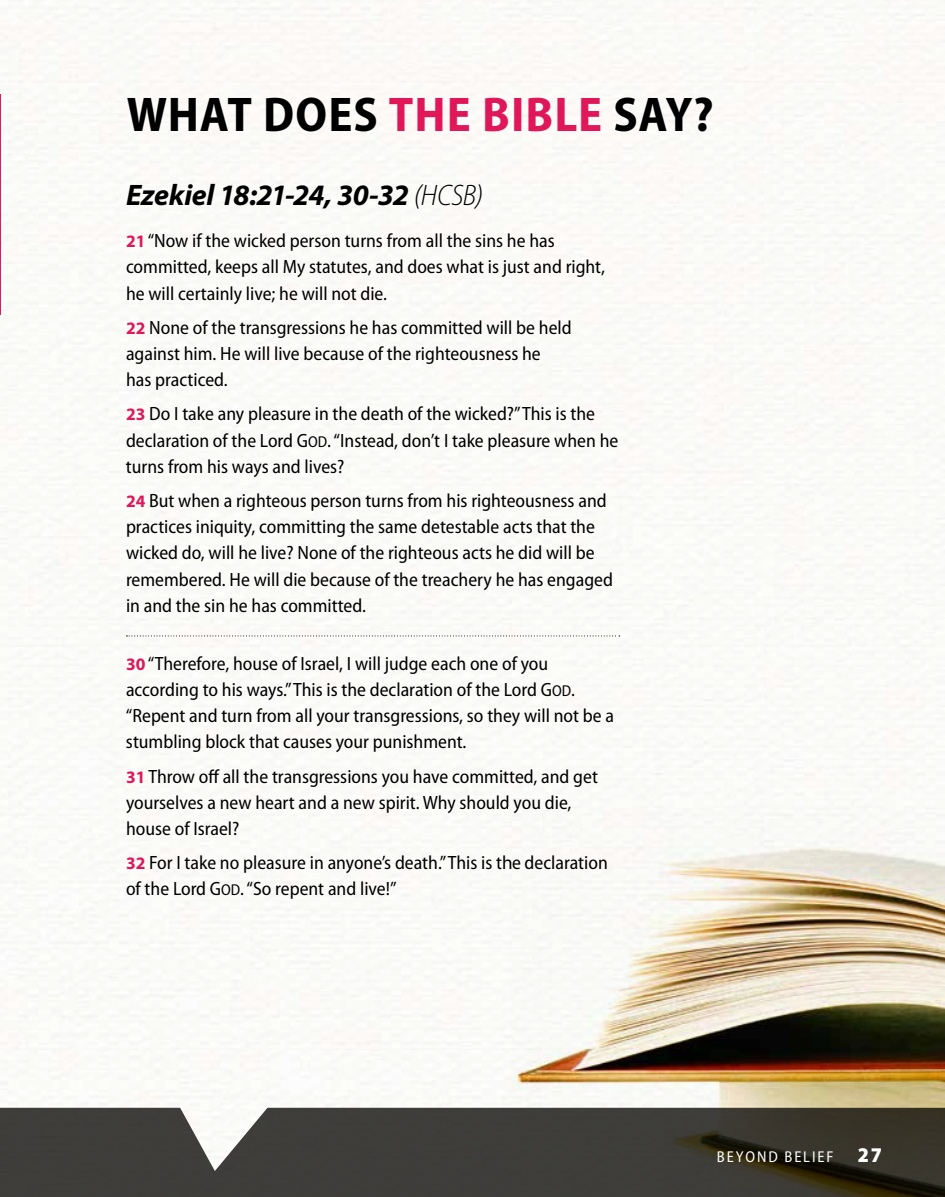
<style>
.page{position:relative;width:945px;height:1197px;background:#fff}
.page>*{position:absolute;margin:0;border:0;box-sizing:border-box;transform-origin:0 0}
.t1{font:700 semi-condensed 49px "Myriad Pro";letter-spacing:.02em;color:#000}
.t2{font:italic 700 29.75px "Myriad Pro";letter-spacing:-.015em;color:#000}
.t3{font:semi-condensed 19.25px/26.2px "Myriad Pro";color:#000}
.t4{font:semi-condensed 15.75px "Myriad Pro";letter-spacing:.125em;color:#fff}
.s1{color:#e4185d}
.s2{font-weight:300;font-stretch:semi-condensed}
.s3{font-weight:700;font-stretch:normal;font-size:17.5px;color:#e4185d}
.s4{font-size:15.75px}
.s5{font-weight:900;font-size:21px}
</style>
<div class="page">
<img style="left:0;top:0;width:945px;height:1108px">
<svg style="left:126px;top:636px;width:494px;height:1px"></svg>
<img style="left:510px;top:807px;width:435px;height:301px">
<svg style="left:0;top:1108px;width:945px;height:89px;background:#413f3b"></svg>
<h1 class="t1" style="left:126px;top:87px;width:589px">WHAT DOES <span class="s1">THE BIBLE</span> SAY?</h1>
<h2 class="t2" style="left:126px;top:179px;width:359px">Ezekiel 18:21-24, 30-32 <span class="s2">(HCSB)</span></h2>
<p class="t3" style="left:126px;top:228px;width:481px"><span class="s3">21</span> “Now if the wicked person turns from all the sins he has committed, keeps all My statutes, and does what is just and right, he will certainly live; he will not die.</p>
<p class="t3" style="left:126px;top:314px;width:447px"><span class="s3">22</span> None of the transgressions he has committed will be held against him. He will live because of the righteousness he<br>has practiced.</p>
<p class="t3" style="left:126px;top:401px;width:494px"><span class="s3">23</span> Do I take any pleasure in the death of the wicked?” This is the declaration of the Lord G<span class="s4">OD</span>. “Instead, don’t I take pleasure when he turns from his ways and lives?</p>
<p class="t3" style="left:126px;top:488px;width:489px"><span class="s3">24</span> But when a righteous person turns from his righteousness and practices iniquity, committing the same detestable acts that the wicked do, will he live? None of the righteous acts he did will be remembered. He will die because of the treachery he has engaged in and the sin he has committed.</p>
<p class="t3" style="left:126px;top:650px;width:490px"><span class="s3">30</span> “Therefore, house of Israel, I will judge each one of you according to his ways.” This is the declaration of the Lord G<span class="s4">OD</span>. “Repent and turn from all your transgressions, so they will not be a stumbling block that causes your punishment.</p>
<p class="t3" style="left:126px;top:763px;width:473px"><span class="s3">31</span> Throw off all the transgressions you have committed, and get yourselves a new heart and a new spirit. Why should you die, house of Israel?</p>
<p class="t3" style="left:126px;top:850px;width:483px"><span class="s3">32</span> For I take no pleasure in anyone’s death.” This is the declaration of the Lord G<span class="s4">OD</span>. “So repent and live!”</p>
<p class="t4" style="left:717px;top:1149px;width:167px">BEYOND BELIEF <span class="s5">27</span></p>
</div>
